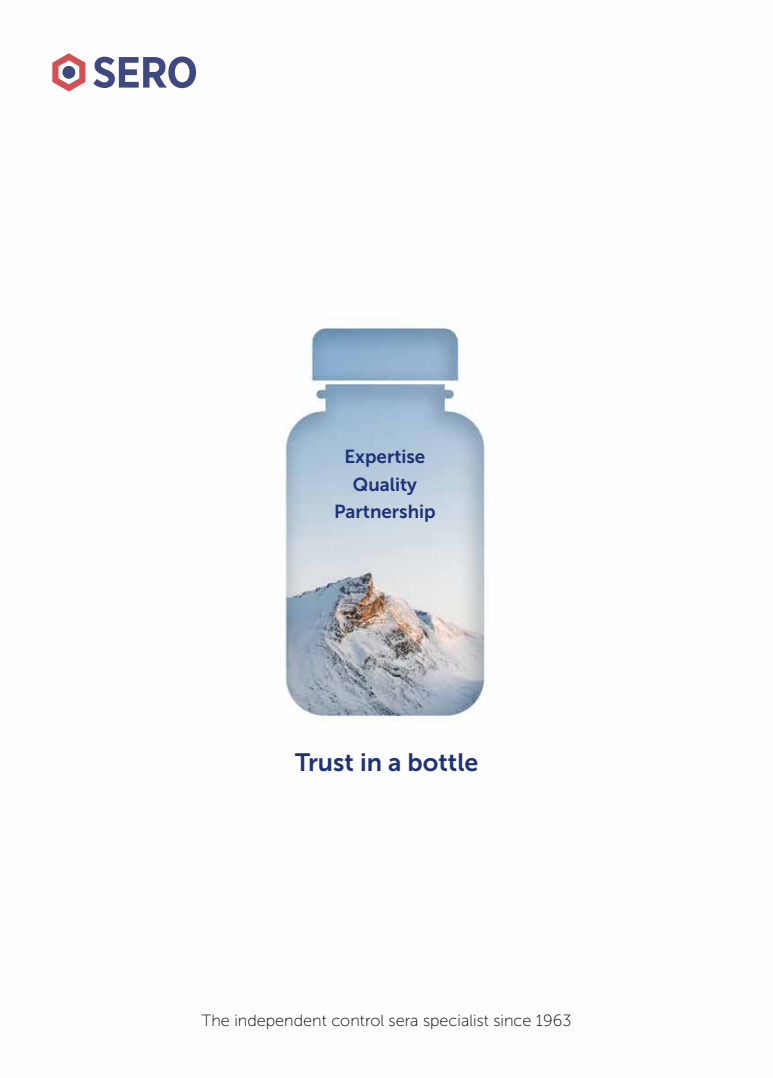
<style>
.page{position:relative;width:773px;height:1078px;background:#fff}
.page>*{position:absolute;margin:0;border:0;box-sizing:border-box;transform-origin:0 0}
.t1{font:25px "Museo Sans 700";color:#1d3176}
.t2{font:18.75px/27.5px "Museo Sans 700";color:#1d3176;text-align:center}
.t3{font:16.25px "Museo Sans 100";color:#000}
</style>
<div class="page">
<img style="left:68px;top:62px;width:420px;height:659px">
<svg style="left:52px;top:53px;width:33px;height:38px"></svg>
<div style="left:62px;top:66px;width:13px;height:13px;background:#3e4982;border-radius:50%"></div>
<svg style="left:93px;top:56px;width:103px;height:32px"></svg>
<p class="t2" style="left:334px;top:443px;width:103px">Expertise<br>Quality<br>Partnership</p>
<h1 class="t1" style="left:295px;top:748px;width:185px">Trust in a bottle</h1>
<p class="t3" style="left:202px;top:1011px;width:371px">The independent control sera specialist since 1963</p>
</div>
